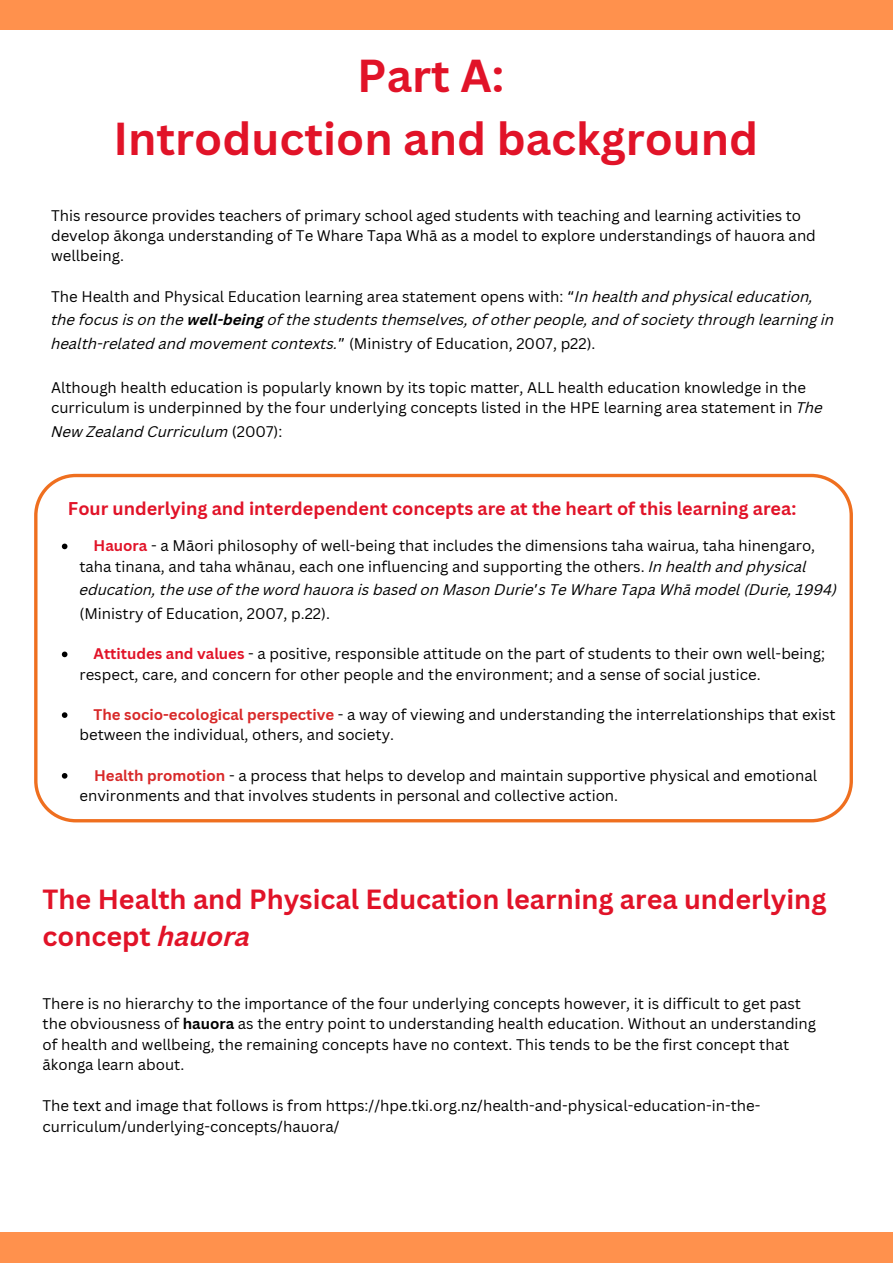
<style>
.page{position:relative;width:893px;height:1264px;background:#fff}
.page>*{position:absolute;margin:0;border:0;box-sizing:border-box;transform-origin:0 0}
.t1{font:700 45px/63px "Canva Sans";color:#e11328;text-align:center}
.t2{font:700 27px/37px "Canva Sans";color:#e11328}
.t3{font:700 18px "Canva Sans";color:#e11328}
.t4{font:15px/20.2px "Canva Sans";color:#000}
.t5{font:italic 15px/23.5px "Canva Sans";color:#000}
.s1{font-style:normal}
.s2{font-family:"Noto Sans Gurmukhi";font-style:normal}
.s3{font-weight:700}
.s4{font-style:italic}
.s5{font-weight:700;color:#e11328}
.s6{font-weight:700;color:#d82929}
</style>
<div class="page">
<svg style="left:34px;top:474px;width:818px;height:348px"></svg>
<svg style="left:62px;top:543px;width:5px;height:6px"></svg>
<svg style="left:62px;top:651px;width:5px;height:6px"></svg>
<svg style="left:62px;top:712px;width:5px;height:6px"></svg>
<svg style="left:62px;top:773px;width:5px;height:5px"></svg>
<div style="left:0;top:0;width:892px;height:30px;background:#ff914d"></div>
<div style="left:0;top:1232px;width:892px;height:30px;background:#ff914d"></div>
<h1 class="t1" style="left:113px;top:43px;width:646px">Part A:<br>Introduction and background</h1>
<p class="t4" style="left:51px;top:205px;width:766px">This resource provides teachers of primary school aged students with teaching and learning activities to develop ākonga understanding of Te Whare Tapa Whā as a model to explore understandings of hauora and wellbeing.</p>
<p class="t5" style="left:51px;top:286px;width:784px"><span class="s1">The Health and Physical Education learning area statement opens with:</span> <span class="s2">“</span>In health and physical education, the focus is on the <span class="s3">well-being</span> of the students themselves, of other people, and of society through learning in health-related and movement contexts.<span class="s2">”</span> <span class="s1">(Ministry of Education, 2007, p22).</span></p>
<p class="t4" style="left:51px;top:377px;width:773px">Although health education is popularly known by its topic matter, ALL health education knowledge in the curriculum is underpinned by the four underlying concepts listed in the HPE learning area statement in <span class="s4">The</span></p>
<p class="t5" style="left:51px;top:421px;width:233px">New Zealand Curriculum <span class="s1">(2007):</span></p>
<p class="t3" style="left:68px;top:495px;width:729px">Four underlying and interdependent concepts are at the heart of this learning area:</p>
<p class="t4" style="left:79px;top:535px;width:737px;text-indent:14px"><span class="s5">Hauora</span> - a Māori philosophy of well-being that includes the dimensions taha wairua, taha hinengaro, taha tinana, and taha whānau, each one influencing and supporting the others. <span class="s4">In health and physical</span></p>
<p class="t5" style="left:79px;top:579px;width:759px">education, the use of the word hauora is based on Mason Durie<span class="s2">’</span>s Te Whare Tapa Whā model (Durie, 1994) <span class="s1">(Ministry of Education, 2007, p.22).</span></p>
<p class="t4" style="left:79px;top:643px;width:747px;text-indent:14px"><span class="s5">Attitudes and values</span> - a positive, responsible attitude on the part of students to their own well-being; respect, care, and concern for other people and the environment; and a sense of social justice.</p>
<p class="t4" style="left:79px;top:704px;width:757px;text-indent:14px"><span class="s6">The socio-ecological perspective</span> - a way of viewing and understanding the interrelationships that exist between the individual, others, and society.</p>
<p class="t4" style="left:79px;top:765px;width:739px;text-indent:15px"><span class="s6">Health promotion</span> - a process that helps to develop and maintain supportive physical and emotional environments and that involves students in personal and collective action.</p>
<h2 class="t2" style="left:43px;top:880px;width:785px">The Health and Physical Education learning area underlying concept <span class="s4">hauora</span></h2>
<p class="t4" style="left:43px;top:992px;width:775px">There is no hierarchy to the importance of the four underlying concepts however, it is difficult to get past the obviousness of <span class="s3">hauora</span> as the entry point to understanding health education. Without an understanding of health and wellbeing, the remaining concepts have no context. This tends to be the first concept that ākonga learn about.</p>
<p class="t4" style="left:43px;top:1095px;width:719px">The text and image that follows is from https://hpe.tki.org.nz/health-and-physical-education-in-the&shy;curriculum/underlying-concepts/hauora/</p>
</div>
